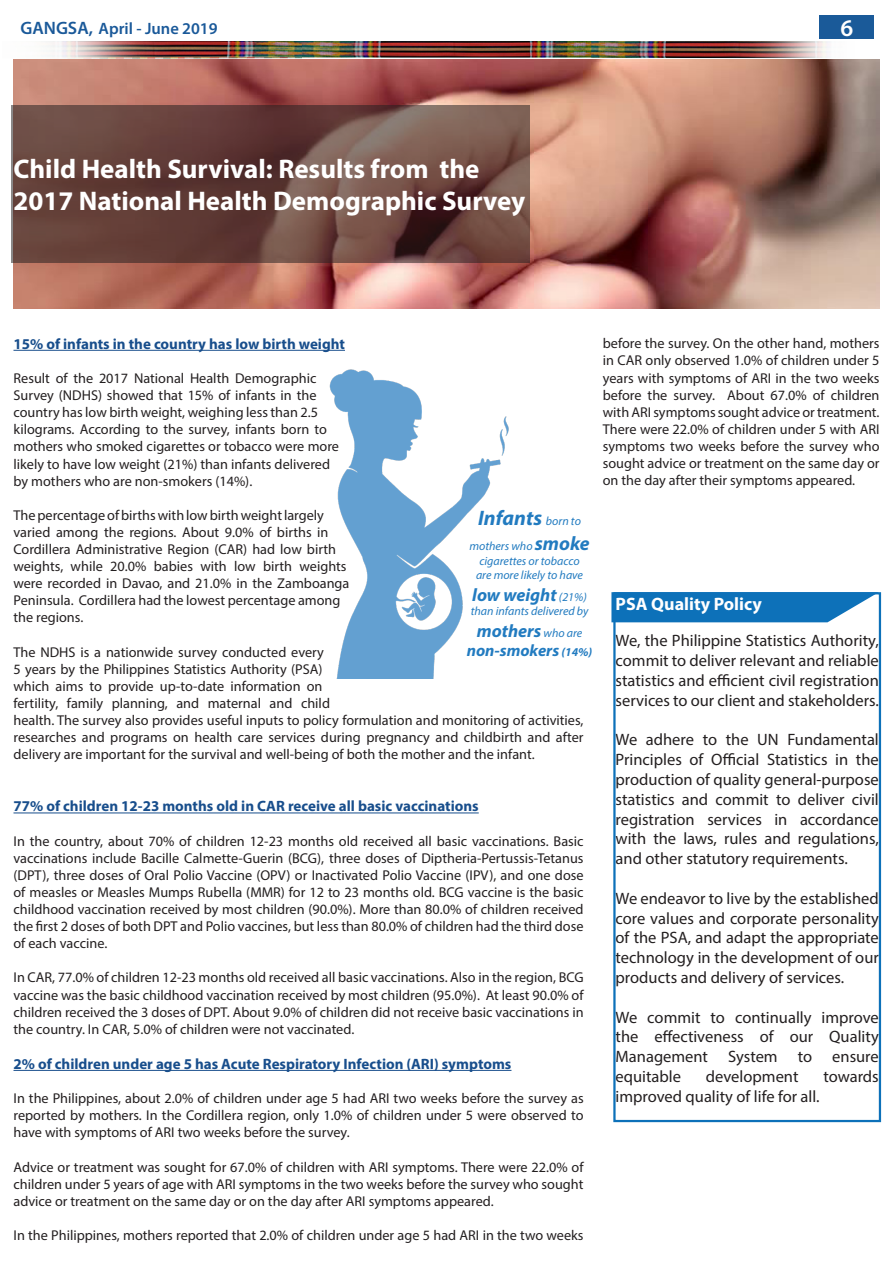
<style>
.page{position:relative;width:893px;height:1263px;background:#fff}
.page>*{position:absolute;margin:0;border:0;box-sizing:border-box;transform-origin:0 0}
.t1{font:700 27px/32.4px "Myriad Pro";color:#fff}
.t2{font:600 24px "Myriad Pro";color:#fff}
.Myriad_pro_at_9_5{font:italic 700 21px "Myriad Pro";color:#227bc0}
.Myriad_pro_at_9_5-2{font:italic 700 18px "Myriad Pro";color:#227bc0}
.t3{font:700 18px "Myriad Pro";color:#fff}
.t4{font:16.5px/19.8px "Myriad Pro";color:#231f20;text-align:justify}
.t5{font:600 16.5px "Myriad Pro";color:#1a5999}
.Myriad_pro_at_9_5-3{font:italic 700 16.5px "Myriad Pro";color:#227bc0}
.Myriad_pro_at_9_5-4{font:700 15px "Myriad Pro";color:#184e8c}
.Myriad_pro_at_9_5-5{font:14.25px/17.1px "Myriad Pro";color:#231f20;text-align:justify}
.Myriad_pro_at_9_5-6{font:italic 12px/14.4px "Myriad Pro";color:#227bc0;text-align:center}
.s1{font-size:18px}
.s2{font-weight:400;font-size:12px}
.s3{font-weight:700;font-size:19.5px}
.s4{font-size:12px}
</style>
<div class="page">
<div style="left:819px;top:16px;width:55px;height:23px;background:#1a5a99"></div>
<img style="left:47px;top:41px;width:783px;height:17px">
<img style="left:14px;top:60px;width:865px;height:249px">
<svg style="left:11px;top:105px;width:519px;height:158px;background:#694640"></svg>
<hr style="left:14px;top:350px;width:331px;height:1px;background:#184e8c">
<hr style="left:14px;top:812px;width:465px;height:1px;background:#184e8c">
<hr style="left:14px;top:1070px;width:497px;height:1px;background:#184e8c">
<img style="left:255px;top:349px;width:254px;height:330px">
<svg style="left:611px;top:592px;width:263px;height:30px;background:#227dbf"></svg>
<div style="left:613px;top:592px;width:268px;height:530px;border:2px solid #0d71b9"></div>
<p class="t5" style="left:20px;top:18px;width:199px"><span class="s1">GANGSA,</span> April - June 2019</p>
<h2 class="t2" style="left:840px;top:13px;width:14px">6</h2>
<p class="t1" style="left:14px;top:152px;width:513px">Child Health Survival: Results from the<br>2017 National Health Demographic Survey</p>
<p class="Myriad_pro_at_9_5-4" style="left:14px;top:334px;width:333px">15% of infants in the country has low birth weight</p>
<p class="Myriad_pro_at_9_5-5" style="left:14px;top:369px;width:327px;text-align:left">Result of the 2017 National Health Demographic Survey (NDHS) showed that 15% of infants in the country has low birth weight, weighing less than 2.5 kilograms. According to the survey, infants born to mothers who smoked cigarettes or tobacco were more likely to have low weight (21%) than infants delivered by mothers who are non-smokers (14%).</p>
<p class="Myriad_pro_at_9_5-5" style="left:14px;top:506px;width:337px;text-align:left">The percentage of births with low birth weight largely varied among the regions. About 9.0% of births in Cordillera Administrative Region (CAR) had low birth weights, while 20.0% babies with low birth weights were recorded in Davao, and 21.0% in the Zamboanga Peninsula. Cordillera had the lowest percentage among the regions.</p>
<p class="Myriad_pro_at_9_5-5" style="left:14px;top:643px;width:571px;text-align:left">The NDHS is a nationwide survey conducted every<br>5 years by the Philippines Statistics Authority (PSA)<br>which aims to provide up-to-date information on<br>fertility, family planning, and maternal and child<br>health. The survey also provides useful inputs to policy formulation and monitoring of activities, researches and programs on health care services during pregnancy and childbirth and after delivery are important for the survival and well-being of both the mother and the infant.</p>
<p class="Myriad_pro_at_9_5-4" style="left:14px;top:797px;width:467px">77% of children 12-23 months old in CAR receive all basic vaccinations</p>
<p class="Myriad_pro_at_9_5-5" style="left:14px;top:832px;width:572px">In the country, about 70% of children 12-23 months old received all basic vaccinations. Basic vaccinations include Bacille Calmette-Guerin (BCG), three doses of Diptheria-Pertussis-Tetanus (DPT), three doses of Oral Polio Vaccine (OPV) or Inactivated Polio Vaccine (IPV), and one dose of measles or Measles Mumps Rubella (MMR) for 12 to 23 months old. BCG vaccine is the basic childhood vaccination received by most children (90.0%). More than 80.0% of children received the first 2 doses of both DPT and Polio vaccines, but less than 80.0% of children had the third dose of each vaccine.</p>
<p class="Myriad_pro_at_9_5-5" style="left:14px;top:969px;width:572px">In CAR, 77.0% of children 12-23 months old received all basic vaccinations. Also in the region, BCG vaccine was the basic childhood vaccination received by most children (95.0%). At least 90.0% of children received the 3 doses of DPT. About 9.0% of children did not receive basic vaccinations in the country. In CAR, 5.0% of children were not vaccinated.</p>
<p class="Myriad_pro_at_9_5-4" style="left:14px;top:1054px;width:499px">2% of children under age 5 has Acute Respiratory Infection (ARI) symptoms</p>
<p class="Myriad_pro_at_9_5-5" style="left:14px;top:1089px;width:572px">In the Philippines, about 2.0% of children under age 5 had ARI two weeks before the survey as reported by mothers. In the Cordillera region, only 1.0% of children under 5 were observed to have with symptoms of ARI two weeks before the survey.</p>
<p class="Myriad_pro_at_9_5-5" style="left:14px;top:1158px;width:572px">Advice or treatment was sought for 67.0% of children with ARI symptoms. There were 22.0% of children under 5 years of age with ARI symptoms in the two weeks before the survey who sought advice or treatment on the same day or on the day after ARI symptoms appeared.</p>
<p class="Myriad_pro_at_9_5-5" style="left:14px;top:1226px;width:572px">In the Philippines, mothers reported that 2.0% of children under age 5 had ARI in the two weeks</p>
<p class="Myriad_pro_at_9_5" style="left:478px;top:504px;width:104px">Infants <span class="s2">born to</span></p>
<p class="Myriad_pro_at_9_5-6" style="left:469px;top:539px;width:122px">mothers who <span class="s3">smoke </span>cigarettes or tobacco<br>are more likely to have</p>
<p class="Myriad_pro_at_9_5-2" style="left:472px;top:583px;width:116px">low weight <span class="s2">(21%)</span></p>
<p class="Myriad_pro_at_9_5-6" style="left:471px;top:603px;width:119px">than infants delivered by</p>
<p class="Myriad_pro_at_9_5-2" style="left:477px;top:619px;width:107px">mothers <span class="s2">who are</span></p>
<p class="Myriad_pro_at_9_5-3" style="left:467px;top:640px;width:127px">non-smokers <span class="s4">(14%)</span></p>
<p class="Myriad_pro_at_9_5-5" style="left:603px;top:335px;width:278px">before the survey. On the other hand, mothers in CAR only observed 1.0% of children under 5 years with symptoms of ARI in the two weeks before the survey. About 67.0% of children with ARI symptoms sought advice or treatment.<br>There were 22.0% of children under 5 with ARI symptoms two weeks before the survey who sought advice or treatment on the same day or on the day after their symptoms appeared.</p>
<p class="t3" style="left:616px;top:592px;width:148px">PSA Quality Policy</p>
<p class="t4" style="left:616px;top:631px;width:265px">We, the Philippine Statistics Authority, commit to deliver relevant and reliable statistics and efficient civil registration services to our client and stakeholders.</p>
<p class="t4" style="left:616px;top:730px;width:265px">We adhere to the UN Fundamental Principles of Official Statistics in the production of quality general-purpose statistics and commit to deliver civil registration services in accordance with the laws, rules and regulations, and other statutory requirements.</p>
<p class="t4" style="left:616px;top:888px;width:265px">We endeavor to live by the established core values and corporate personality of the PSA, and adapt the appropriate technology in the development of our products and delivery of services.</p>
<p class="t4" style="left:616px;top:1007px;width:265px">We commit to continually improve the effectiveness of our Quality Management System to ensure equitable</p>
<p class="t4" style="left:706px;top:1066px;width:94px">development</p>
<p class="t4" style="left:823px;top:1066px;width:57px">towards</p>
<p class="t4" style="left:616px;top:1086px;width:206px">improved quality of life for all.</p>
</div>
